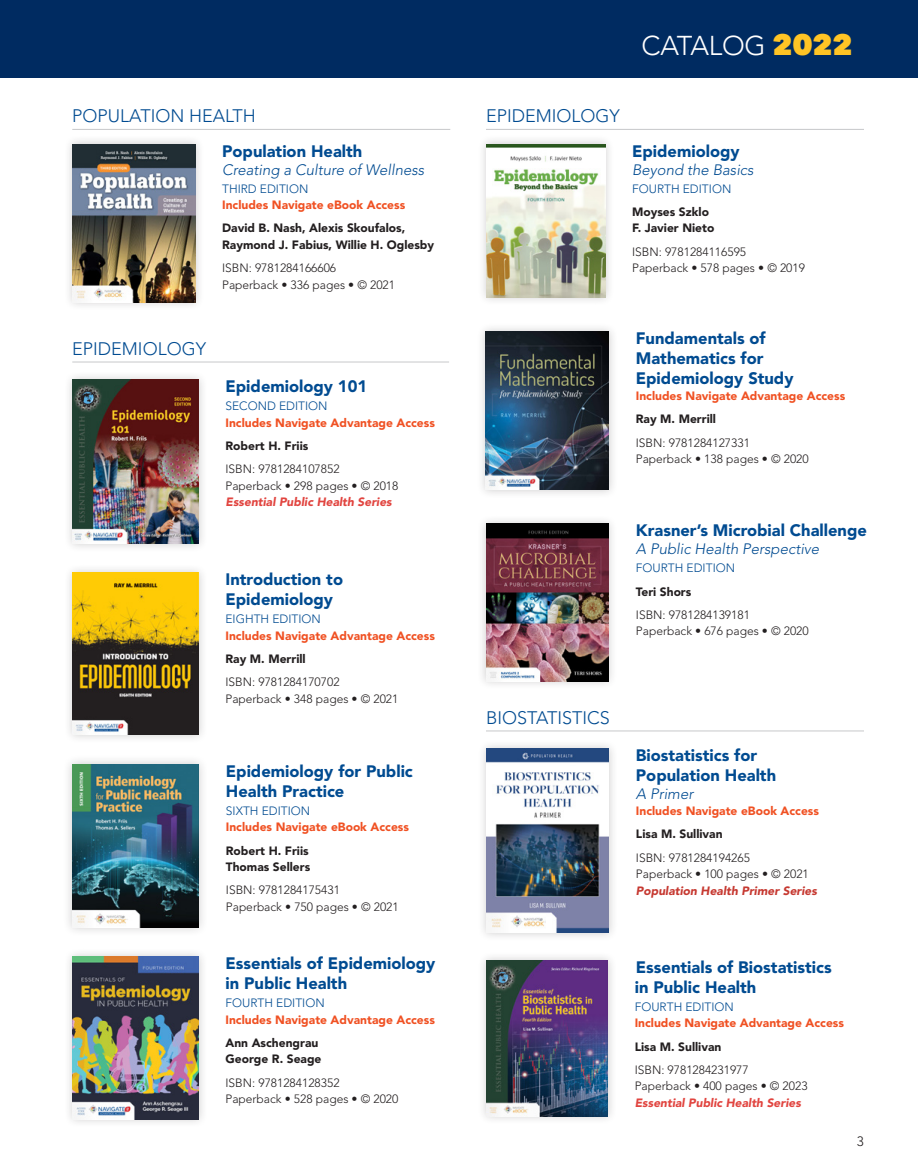
<style>
.page{position:relative;width:918px;height:1175px;background:#fff}
.page>*{position:absolute;margin:0;border:0;box-sizing:border-box;transform-origin:0 0}
.t1{font:300 27.3px "Avenir";letter-spacing:-.01em;color:#fff}
.t2{font:300 18px "Avenir LT Std";color:#004b91}
.t3{font:900 16.5px/19.8px "Avenir LT Std";color:#004b91}
.t4{font:italic 300 15px "Avenir LT Std";color:#004b91}
.t5{font:300 13.5px "Avenir LT Std";color:#231f20}
.t6{font:300 12px/16.5px "Avenir LT Std";color:#231f20}
.t7{font:900 12px "Avenir LT Std";color:#f05123}
.t8{font:900 12px/16.5px "Avenir LT Std";color:#231f20}
.t9{font:300 12px "Avenir LT Std";color:#004b91}
.t10{font:italic 900 12px "Avenir LT Std";color:#e1443f}
.t11{font:italic 900 12px "Avenir LT Std";color:#c63931}
.s1{font-family:"Avenir Next";font-weight:800;font-size:29.1px;color:#ffc425}
</style>
<div class="page">
<div style="left:0;top:0;width:918px;height:77px;background:#002b61"></div>
<div style="left:63px;top:135px;width:141px;height:176px;background:#231f20;opacity:.22"></div>
<img style="left:72px;top:144px;width:123px;height:158px">
<hr style="left:72px;top:361px;width:377px;height:1px;background:#c7c8ca">
<div style="left:63px;top:947px;width:145px;height:181px;background:#231f20;opacity:.22"></div>
<img style="left:72px;top:956px;width:127px;height:163px">
<div style="left:63px;top:755px;width:146px;height:182px;background:#231f20;opacity:.22"></div>
<img style="left:72px;top:764px;width:127px;height:163px">
<div style="left:63px;top:370px;width:145px;height:182px;background:#231f20;opacity:.22"></div>
<img style="left:72px;top:379px;width:127px;height:164px">
<div style="left:476px;top:322px;width:142px;height:177px;background:#231f20;opacity:.22"></div>
<img style="left:485px;top:331px;width:124px;height:159px">
<div style="left:63px;top:563px;width:145px;height:180px;background:#231f20;opacity:.22"></div>
<img style="left:72px;top:573px;width:127px;height:161px">
<div style="left:477px;top:514px;width:141px;height:176px;background:#231f20;opacity:.22"></div>
<img style="left:486px;top:524px;width:123px;height:157px">
<hr style="left:486px;top:129px;width:378px;height:1px;background:#c7c8ca">
<div style="left:477px;top:135px;width:137px;height:171px;background:#231f20;opacity:.22"></div>
<img style="left:486px;top:144px;width:119px;height:153px">
<div style="left:477px;top:951px;width:140px;height:174px;background:#231f20;opacity:.22"></div>
<img style="left:486px;top:960px;width:122px;height:156px">
<div style="left:477px;top:739px;width:141px;height:202px;background:#231f20;opacity:.22"></div>
<img style="left:486px;top:748px;width:123px;height:184px">
<hr style="left:486px;top:730px;width:378px;height:1px;background:#c7c8ca">
<hr style="left:72px;top:129px;width:378px;height:1px;background:#c7c8ca">
<h2 class="t2" style="left:72px;top:105px;width:185px">POPULATION HEALTH</h2>
<h3 class="t3" style="left:222px;top:141px;width:142px">Population Health</h3>
<p class="t4" style="left:222px;top:160px;width:204px">Creating a Culture of Wellness</p>
<p class="t9" style="left:222px;top:181px;width:88px">THIRD EDITION</p>
<p class="t7" style="left:222px;top:198px;width:185px">Includes Navigate eBook Access</p>
<p class="t8" style="left:222px;top:220px;width:214px">David B. Nash, Alexis Skoufalos,<br>Raymond J. Fabius, Willie H. Oglesby</p>
<p class="t6" style="left:222px;top:260px;width:174px">ISBN: 9781284166606<br>Paperback • 336 pages • © 2021</p>
<h2 class="t2" style="left:72px;top:338px;width:135px">EPIDEMIOLOGY</h2>
<h3 class="t3" style="left:226px;top:376px;width:143px">Epidemiology 101</h3>
<p class="t9" style="left:226px;top:399px;width:104px">SECOND EDITION</p>
<p class="t7" style="left:226px;top:415px;width:211px">Includes Navigate Advantage Access</p>
<p class="t8" style="left:226px;top:437px;width:84px">Robert H. Friis</p>
<p class="t6" style="left:226px;top:461px;width:174px">ISBN: 9781284107852<br>Paperback • 298 pages • © 2018</p>
<p class="t10" style="left:226px;top:494px;width:168px">Essential Public Health Series</p>
<h3 class="t3" style="left:226px;top:569px;width:119px">Introduction to<br>Epidemiology</h3>
<p class="t9" style="left:226px;top:612px;width:97px">EIGHTH EDITION</p>
<p class="t7" style="left:226px;top:628px;width:211px">Includes Navigate Advantage Access</p>
<p class="t8" style="left:226px;top:650px;width:82px">Ray M. Merrill</p>
<p class="t6" style="left:226px;top:674px;width:174px">ISBN: 9781284170702<br>Paperback • 348 pages • © 2021</p>
<h3 class="t3" style="left:226px;top:761px;width:189px">Epidemiology for Public<br>Health Practice</h3>
<p class="t9" style="left:226px;top:803px;width:86px">SIXTH EDITION</p>
<p class="t7" style="left:226px;top:819px;width:185px">Includes Navigate eBook Access</p>
<p class="t8" style="left:226px;top:842px;width:86px">Robert H. Friis<br>Thomas Sellers</p>
<p class="t6" style="left:226px;top:882px;width:174px">ISBN: 9781284175431<br>Paperback • 750 pages • © 2021</p>
<h3 class="t3" style="left:226px;top:953px;width:211px">Essentials of Epidemiology in Public Health</h3>
<p class="t9" style="left:226px;top:996px;width:101px">FOURTH EDITION</p>
<p class="t7" style="left:226px;top:1012px;width:211px">Includes Navigate Advantage Access</p>
<p class="t8" style="left:226px;top:1034px;width:97px">Ann Aschengrau<br>George R. Seage</p>
<p class="t6" style="left:226px;top:1074px;width:174px">ISBN: 9781284128352<br>Paperback • 528 pages • © 2020</p>
<h1 class="t1" style="left:642px;top:30px;width:213px">CATALOG <span class="s1">2022</span></h1>
<h2 class="t2" style="left:486px;top:105px;width:135px">EPIDEMIOLOGY</h2>
<h3 class="t3" style="left:632px;top:141px;width:109px">Epidemiology</h3>
<p class="t4" style="left:632px;top:160px;width:123px">Beyond the Basics</p>
<p class="t9" style="left:632px;top:181px;width:101px">FOURTH EDITION</p>
<p class="t8" style="left:632px;top:203px;width:84px">Moyses Szklo<br>F. Javier Nieto</p>
<p class="t6" style="left:632px;top:243px;width:174px">ISBN: 9781284116595<br>Paperback • 578 pages • © 2019</p>
<h3 class="t3" style="left:636px;top:328px;width:159px">Fundamentals of<br>Mathematics for<br>Epidemiology Study</h3>
<p class="t7" style="left:636px;top:389px;width:211px">Includes Navigate Advantage Access</p>
<p class="t8" style="left:636px;top:411px;width:82px">Ray M. Merrill</p>
<p class="t6" style="left:636px;top:434px;width:174px">ISBN: 9781284127331<br>Paperback • 138 pages • © 2020</p>
<h3 class="t3" style="left:636px;top:520px;width:233px">Krasner’s Microbial Challenge</h3>
<p class="t4" style="left:636px;top:540px;width:185px">A Public Health Perspective</p>
<p class="t9" style="left:636px;top:561px;width:101px">FOURTH EDITION</p>
<p class="t8" style="left:636px;top:583px;width:57px">Teri Shors</p>
<p class="t6" style="left:636px;top:606px;width:174px">ISBN: 9781284139181<br>Paperback • 676 pages • © 2020</p>
<h2 class="t2" style="left:486px;top:707px;width:125px">BIOSTATISTICS</h2>
<h3 class="t3" style="left:636px;top:745px;width:142px">Biostatistics for<br>Population Health</h3>
<p class="t4" style="left:636px;top:784px;width:59px">A Primer</p>
<p class="t7" style="left:636px;top:803px;width:185px">Includes Navigate eBook Access</p>
<p class="t8" style="left:636px;top:826px;width:88px">Lisa M. Sullivan</p>
<p class="t6" style="left:636px;top:849px;width:174px">ISBN: 9781284194265<br>Paperback • 100 pages • © 2021</p>
<p class="t11" style="left:636px;top:883px;width:183px">Population Health Primer Series</p>
<h3 class="t3" style="left:635px;top:957px;width:199px">Essentials of Biostatistics in Public Health</h3>
<p class="t9" style="left:635px;top:999px;width:101px">FOURTH EDITION</p>
<p class="t7" style="left:635px;top:1015px;width:211px">Includes Navigate Advantage Access</p>
<p class="t8" style="left:635px;top:1038px;width:88px">Lisa M. Sullivan</p>
<p class="t6" style="left:635px;top:1061px;width:174px">ISBN: 9781284231977<br>Paperback • 400 pages • © 2023</p>
<p class="t10" style="left:635px;top:1095px;width:168px">Essential Public Health Series</p>
<p class="t5" style="left:857px;top:1133px;width:9px">3</p>
</div>
